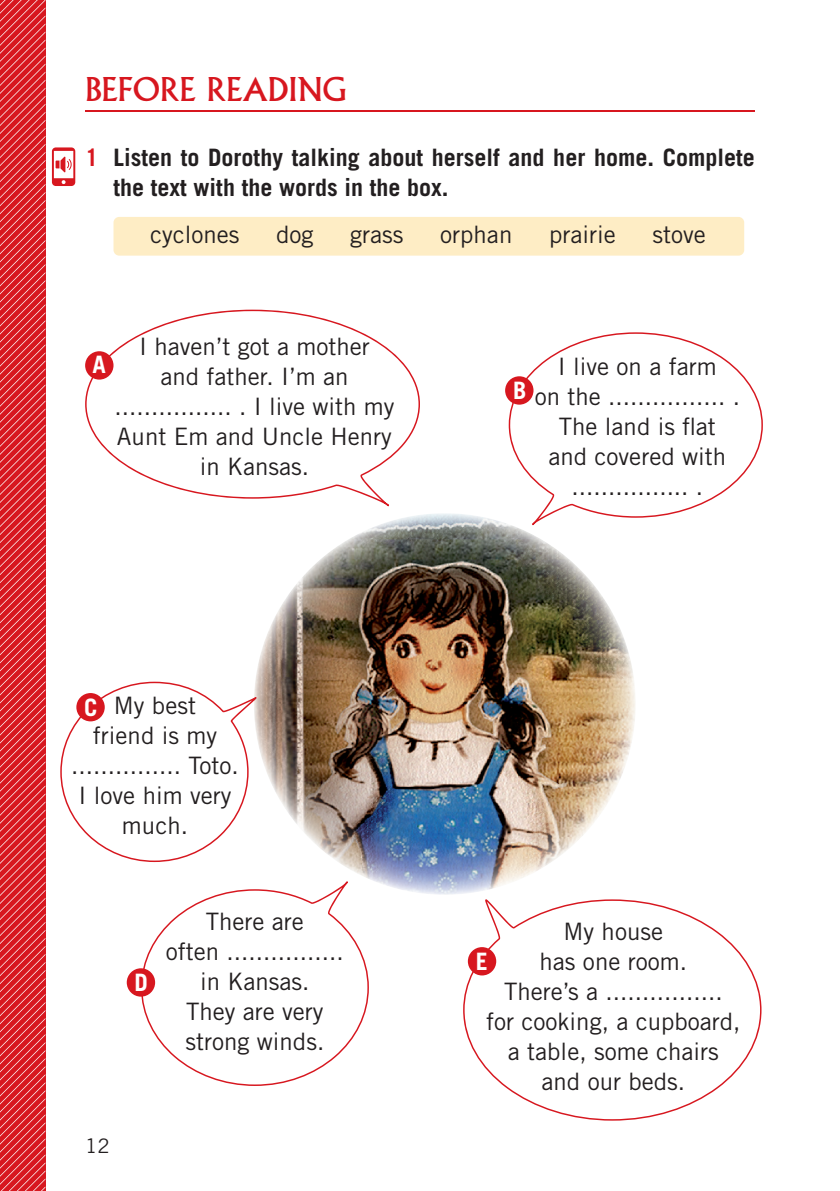
<style>
.page{position:relative;width:840px;height:1191px;background:#fff}
.page>*{position:absolute;margin:0;border:0;box-sizing:border-box;transform-origin:0 0}
.t1{font:32px "Albertus MT Std";color:#d7171f}
.t2{font:24px/30px "Trade Gothic LT Std";color:#231f20;text-align:center}
.t3{font:700 24px/30px "Trade Gothic LT Std";color:#231f20}
.t4{font:700 24px "Trade Gothic LT Std";color:#fff}
.t5{font:20px "Trade Gothic LT Std";color:#231f20}
.s1{color:#d7171f}
</style>
<div class="page">
<svg style="left:0;top:0;width:45px;height:1191px;background:#db333a"></svg>
<hr style="left:85px;top:110px;width:669px;height:1px;background:#d7171f">
<div style="left:113px;top:217px;width:630px;height:39px;background:#feedc5;border-radius:6px"></div>
<svg style="left:85px;top:310px;width:335px;height:196px"></svg>
<div style="left:85px;top:351px;width:28px;height:28px;background:#d7171f;border-radius:50%"></div>
<svg style="left:508px;top:332px;width:254px;height:186px"></svg>
<div style="left:505px;top:376px;width:28px;height:29px;background:#d7171f;border-radius:50%"></div>
<svg style="left:141px;top:889px;width:228px;height:197px"></svg>
<div style="left:127px;top:968px;width:28px;height:28px;background:#d7171f;border-radius:50%"></div>
<svg style="left:463px;top:899px;width:298px;height:221px"></svg>
<div style="left:467px;top:947px;width:29px;height:28px;background:#d7171f;border-radius:50%"></div>
<img style="left:254px;top:513px;width:381px;height:381px">
<svg style="left:60px;top:681px;width:198px;height:181px"></svg>
<svg style="left:52px;top:147px;width:23px;height:39px"></svg>
<h1 class="t1" style="left:85px;top:71px;width:263px">BEFORE READING</h1>
<p class="t3" style="left:113px;top:142px;width:642px;text-indent:-28px"><span class="s1">1</span> Listen to Dorothy talking about herself and her home. Complete the text with the words in the box.</p>
<p class="t2" style="left:150px;top:219px;width:91px">cyclones</p>
<p class="t2" style="left:276px;top:219px;width:39px">dog</p>
<p class="t2" style="left:350px;top:219px;width:55px">grass</p>
<p class="t2" style="left:440px;top:219px;width:74px">orphan</p>
<p class="t2" style="left:548px;top:219px;width:68px">prairie</p>
<p class="t2" style="left:652px;top:219px;width:55px">stove</p>
<p class="t2" style="left:114px;top:331px;width:281px">I haven’t got a mother<br>and father. I’m an ................ . I live with my<br>Aunt Em and Uncle Henry in Kansas.</p>
<p class="t4" style="left:92px;top:350px;width:15px">A</p>
<p class="t2" style="left:534px;top:351px;width:207px">I live on a farm<br>on the ................ .<br>The land is flat<br>and covered with ................ .</p>
<p class="t4" style="left:512px;top:376px;width:15px">B</p>
<p class="t2" style="left:71px;top:690px;width:169px">My best<br>friend is my ............... Toto.<br>I love him very much.</p>
<p class="t4" style="left:84px;top:692px;width:15px">C</p>
<p class="t4" style="left:134px;top:967px;width:15px">D</p>
<p class="t2" style="left:166px;top:906px;width:179px">There are<br>often ................ in Kansas.<br>They are very strong winds.</p>
<p class="t5" style="left:85px;top:1134px;width:26px">12</p>
<p class="t2" style="left:486px;top:916px;width:255px">My house<br>has one room.<br>There’s a ................<br>for cooking, a cupboard, a table, some chairs and our beds.</p>
<p class="t4" style="left:475px;top:946px;width:13px">E</p>
</div>
